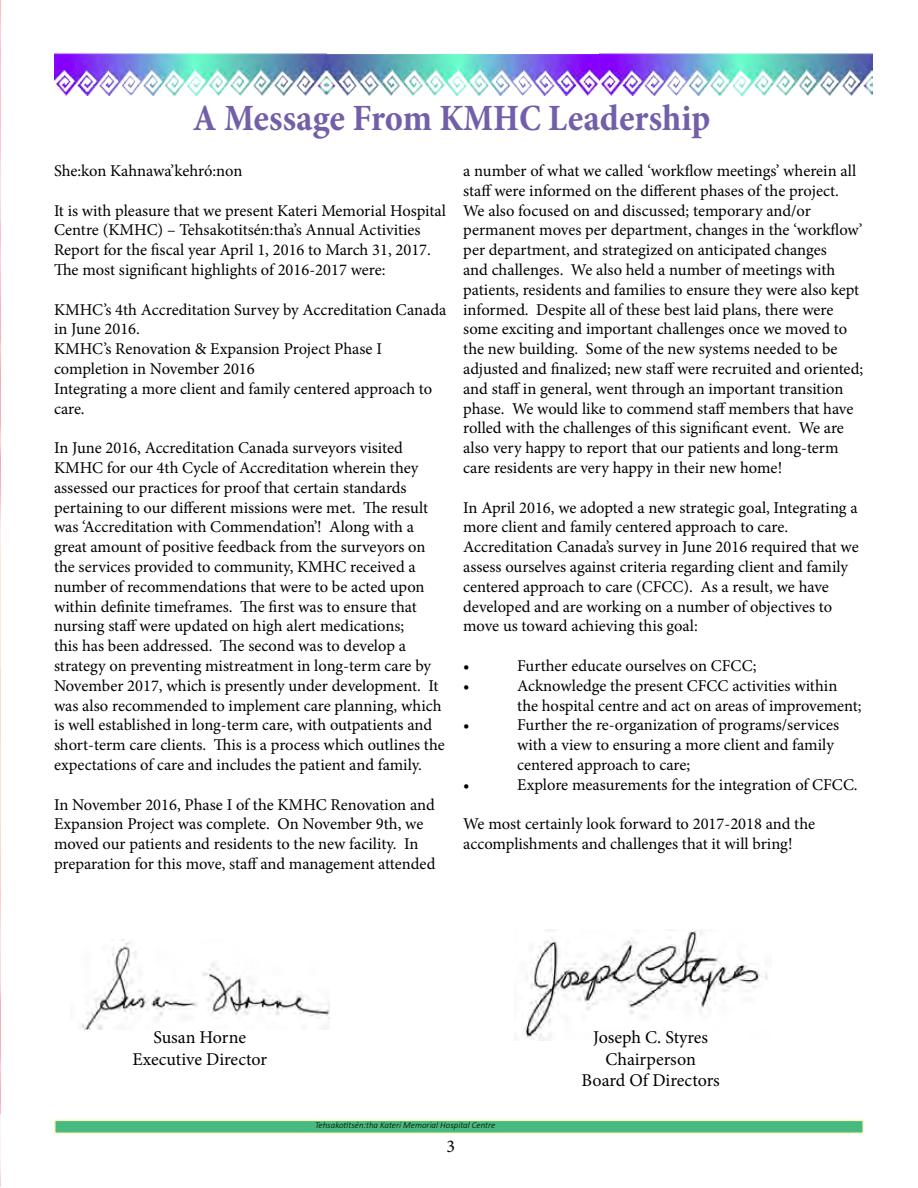
<style>
.page{position:relative;width:918px;height:1188px;background:#fff}
.page>*{position:absolute;margin:0;border:0;box-sizing:border-box;transform-origin:0 0}
.t1{font:700 condensed 37.5px "Minion Pro";letter-spacing:-.005em;color:#735fa9}
.t2{font:18px/21.6px "Minion Pro";color:#000;text-align:center}
.t3{font:16.5px/19.8px "Minion Pro";color:#000}
.t4{font:italic 300 9px "Calibri";color:#000}
</style>
<div class="page">
<img style="left:81px;top:940px;width:249px;height:90px">
<img style="left:525px;top:930px;width:243px;height:110px">
<img style="left:0;top:0;width:1px;height:1186px">
<img style="left:54px;top:54px;width:818px;height:41px">
<div style="left:54px;top:1120px;width:810px;height:14px;background:#48ba7f;border:2px solid #fbf7c0"></div>
<h1 class="t1" style="left:193px;top:92px;width:519px">A Message From KMHC Leadership</h1>
<p class="t3" style="left:54px;top:161px;width:190px">She:kon Kahnawa’kehró:non</p>
<p class="t3" style="left:54px;top:201px;width:394px">It is with pleasure that we present Kateri Memorial Hospital Centre (KMHC) – Tehsakotitsén:tha’s Annual Activities Report for the fiscal year April 1, 2016 to March 31, 2017.<br>The most significant highlights of 2016-2017 were:</p>
<p class="t3" style="left:54px;top:300px;width:394px">KMHC’s 4th Accreditation Survey by Accreditation Canada in June 2016.<br>KMHC’s Renovation &amp; Expansion Project Phase I completion in November 2016<br>Integrating a more client and family centered approach to care.</p>
<p class="t3" style="left:54px;top:438px;width:392px">In June 2016, Accreditation Canada surveyors visited KMHC for our 4th Cycle of Accreditation wherein they assessed our practices for proof that certain standards pertaining to our different missions were met. The result was ‘Accreditation with Commendation’! Along with a great amount of positive feedback from the surveyors on the services provided to community, KMHC received a number of recommendations that were to be acted upon within definite timeframes. The first was to ensure that nursing staff were updated on high alert medications;<br>this has been addressed. The second was to develop a strategy on preventing mistreatment in long-term care by November 2017, which is presently under development. It was also recommended to implement care planning, which is well established in long-term care, with outpatients and short-term care clients. This is a process which outlines the expectations of care and includes the patient and family.</p>
<p class="t3" style="left:54px;top:795px;width:383px">In November 2016, Phase I of the KMHC Renovation and Expansion Project was complete. On November 9th, we moved our patients and residents to the new facility. In preparation for this move, staff and management attended</p>
<p class="t3" style="left:463px;top:161px;width:402px">a number of what we called ‘workflow meetings’ wherein all staff were informed on the different phases of the project.<br>We also focused on and discussed; temporary and/or permanent moves per department, changes in the ‘workflow’ per department, and strategized on anticipated changes<br>and challenges. We also held a number of meetings with patients, residents and families to ensure they were also kept informed. Despite all of these best laid plans, there were some exciting and important challenges once we moved to the new building. Some of the new systems needed to be adjusted and finalized; new staff were recruited and oriented; and staff in general, went through an important transition phase. We would like to commend staff members that have rolled with the challenges of this significant event. We are also very happy to report that our patients and long-term care residents are very happy in their new home!</p>
<p class="t3" style="left:463px;top:498px;width:397px">In April 2016, we adopted a new strategic goal, Integrating a more client and family centered approach to care.<br>Accreditation Canada’s survey in June 2016 required that we assess ourselves against criteria regarding client and family centered approach to care (CFCC). As a result, we have developed and are working on a number of objectives to move us toward achieving this goal:</p>
<p class="t3" style="left:463px;top:656px;width:8px">•</p>
<p class="t3" style="left:517px;top:656px;width:241px">Further educate ourselves on CFCC;</p>
<p class="t3" style="left:463px;top:676px;width:8px">•</p>
<p class="t3" style="left:517px;top:676px;width:346px">Acknowledge the present CFCC activities within the hospital centre and act on areas of improvement;</p>
<p class="t3" style="left:463px;top:715px;width:8px">•</p>
<p class="t3" style="left:517px;top:715px;width:323px">Further the re-organization of programs/services with a view to ensuring a more client and family centered approach to care;</p>
<p class="t3" style="left:463px;top:775px;width:8px">•</p>
<p class="t3" style="left:517px;top:775px;width:342px">Explore measurements for the integration of CFCC.</p>
<p class="t3" style="left:463px;top:814px;width:353px">We most certainly look forward to 2017-2018 and the accomplishments and challenges that it will bring!</p>
<p class="t2" style="left:132px;top:1026px;width:136px">Susan Horne<br>Executive Director</p>
<p class="t2" style="left:582px;top:1026px;width:140px">Joseph C. Styres<br>Chairperson<br>Board Of Directors</p>
<p class="t4" style="left:315px;top:1119px;width:182px">Tehsakotitsén:tha Kateri Memorial Hospital Centre</p>
<p class="t2" style="left:446px;top:1135px;width:10px">3</p>
</div>
